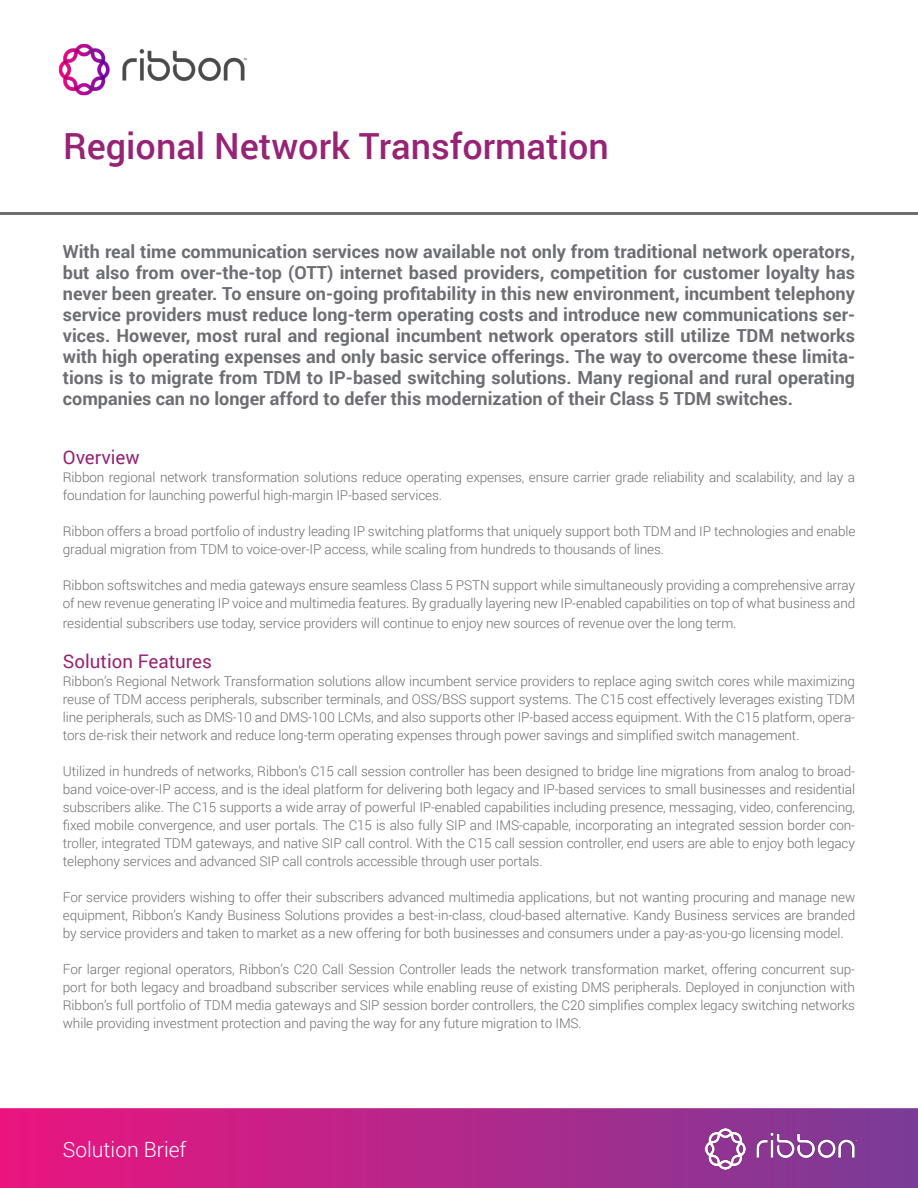
<style>
.page{position:relative;width:918px;height:1188px;background:#fff}
.page>*{position:absolute;margin:0;border:0;box-sizing:border-box;transform-origin:0 0}
.t1{font:500 36px "Roboto";color:#972375}
.t2{font:300 21px "Roboto";color:#fff}
.t3{font:18.75px "Roboto";color:#972375}
.t4{font:700 18px/21px "Roboto";color:#6d6e71;text-align:justify}
.t5{font:300 13.5px/18px "Roboto";letter-spacing:-.01em;color:#6d6e71;text-align:justify}
</style>
<div class="page">
<img style="left:0;top:1108px;width:918px;height:80px">
<img style="left:697px;top:1125px;width:166px;height:50px">
<hr style="left:0;top:212px;width:918px;height:3px;background:#6d6e71">
<img style="left:58px;top:43px;width:189px;height:53px">
<h1 class="t1" style="left:63px;top:121px;width:547px">Regional Network Transformation</h1>
<p class="t4" style="left:63px;top:240px;width:794px">With real time communication services now available not only from traditional network operators, but also from over-the-top (OTT) internet based providers, competition for customer loyalty has never been greater. To ensure on-going profitability in this new environment, incumbent telephony service providers must reduce long-term operating costs and introduce new communications ser&shy;vices. However, most rural and regional incumbent network operators still utilize TDM networks with high operating expenses and only basic service offerings. The way to overcome these limita&shy;tions is to migrate from TDM to IP-based switching solutions. Many regional and rural operating companies can no longer afford to defer this modernization of their Class 5 TDM switches.</p>
<h3 class="t3" style="left:63px;top:444px;width:78px">Overview</h3>
<p class="t5" style="left:63px;top:468px;width:794px">Ribbon regional network transformation solutions reduce operating expenses, ensure carrier grade reliability and scalability, and lay a foundation for launching powerful high-margin IP-based services.</p>
<p class="t5" style="left:63px;top:522px;width:794px">Ribbon offers a broad portfolio of industry leading IP switching platforms that uniquely support both TDM and IP technologies and enable gradual migration from TDM to voice-over-IP access, while scaling from hundreds to thousands of lines.</p>
<p class="t5" style="left:63px;top:576px;width:794px">Ribbon softswitches and media gateways ensure seamless Class 5 PSTN support while simultaneously providing a comprehensive array of new revenue generating IP voice and multimedia features. By gradually layering new IP-enabled capabilities on top of what business and</p>
<p class="t5" style="left:63px;top:613px;width:675px">residential subscribers use today, service providers will continue to enjoy new sources of revenue over the long term.</p>
<h3 class="t3" style="left:63px;top:648px;width:150px">Solution Features</h3>
<p class="t5" style="left:63px;top:672px;width:794px">Ribbon’s Regional Network Transformation solutions allow incumbent service providers to replace aging switch cores while maximizing reuse of TDM access peripherals, subscriber terminals, and OSS/BSS support systems. The C15 cost effectively leverages existing TDM line peripherals, such as DMS-10 and DMS-100 LCMs, and also supports other IP-based access equipment. With the C15 platform, opera&shy;tors de-risk their network and reduce long-term operating expenses through power savings and simplified switch management.</p>
<p class="t5" style="left:63px;top:762px;width:794px">Utilized in hundreds of networks, Ribbon’s C15 call session controller has been designed to bridge line migrations from analog to broad&shy;band voice-over-IP access, and is the ideal platform for delivering both legacy and IP-based services to small businesses and residential subscribers alike. The C15 supports a wide array of powerful IP-enabled capabilities including presence, messaging, video, conferencing, fixed mobile convergence, and user portals. The C15 is also fully SIP and IMS-capable, incorporating an integrated session border con&shy;troller, integrated TDM gateways, and native SIP call control. With the C15 call session controller, end users are able to enjoy both legacy telephony services and advanced SIP call controls accessible through user portals.</p>
<p class="t5" style="left:63px;top:888px;width:794px">For service providers wishing to offer their subscribers advanced multimedia applications, but not wanting procuring and manage new equipment, Ribbon’s Kandy Business Solutions provides a best-in-class, cloud-based alternative. Kandy Business services are branded by service providers and taken to market as a new offering for both businesses and consumers under a pay-as-you-go licensing model.</p>
<p class="t5" style="left:63px;top:960px;width:794px">For larger regional operators, Ribbon’s C20 Call Session Controller leads the network transformation market, offering concurrent sup&shy;port for both legacy and broadband subscriber services while enabling reuse of existing DMS peripherals. Deployed in conjunction with Ribbon’s full portfolio of TDM media gateways and SIP session border controllers, the C20 simplifies complex legacy switching networks while providing investment protection and paving the way for any future migration to IMS.</p>
<h2 class="t2" style="left:63px;top:1135px;width:125px">Solution Brief</h2>
</div>
